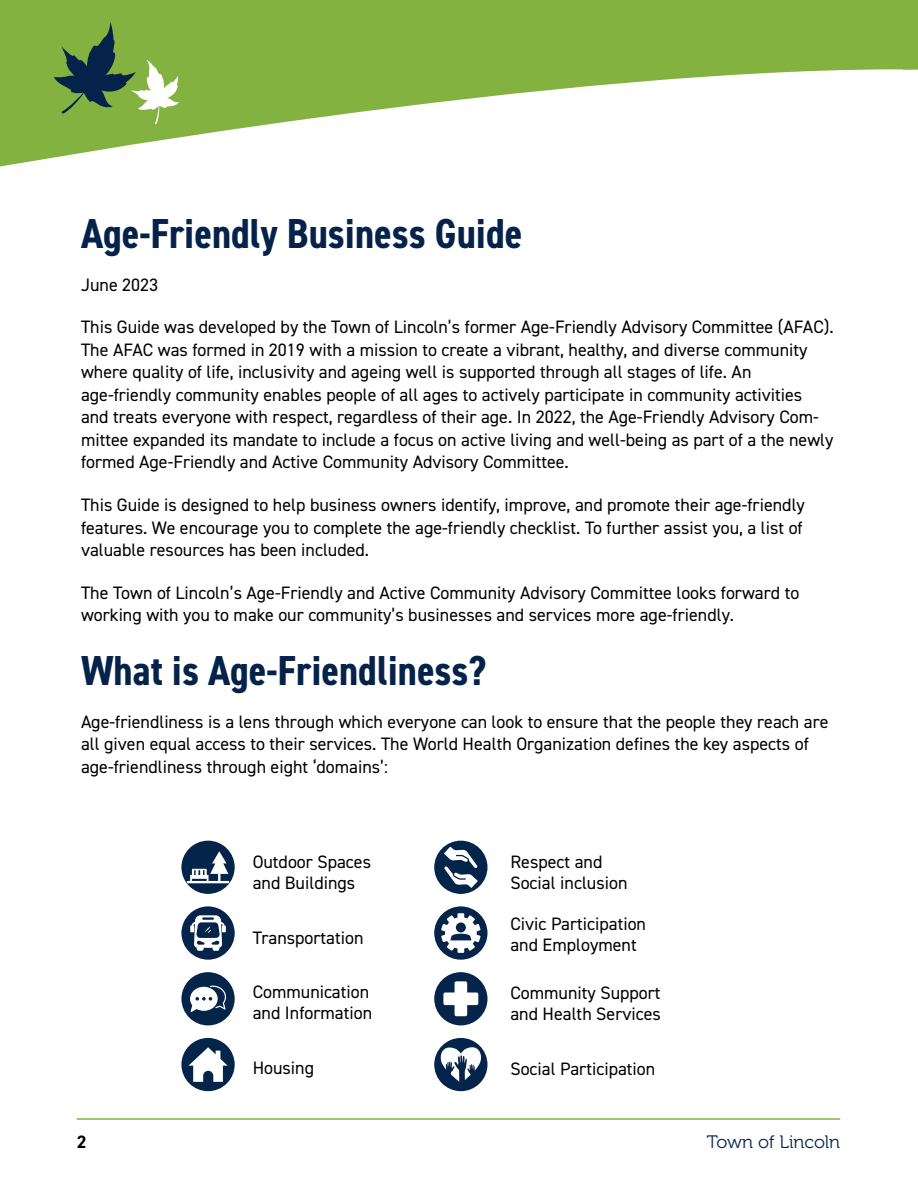
<style>
.page{position:relative;width:918px;height:1188px;background:#fff}
.page>*{position:absolute;margin:0;border:0;box-sizing:border-box;transform-origin:0 0}
.t1{font:700 condensed 42px "DIN2014";color:#05234a}
.t2{font:18px/22.5px "DIN2014";color:#000}
.t3{font:18px "Museo 300";color:#05234a}
.t4{font:700 18px "DIN2014";color:#000}
</style>
<div class="page">
<svg style="left:0;top:0;width:903px;height:167px;fill:#83b241"></svg>
<svg style="left:903px;top:0;width:15px;height:70px"></svg>
<hr style="left:77px;top:1118px;width:763px;height:2px;background:#83b241">
<svg style="left:54px;top:21px;width:125px;height:104px;background:#739b51"></svg>
<div style="left:181px;top:841px;width:54px;height:53px;background:#05244a;border-radius:50%"></div>
<svg style="left:187px;top:851px;width:42px;height:32px"></svg>
<div style="left:181px;top:906px;width:54px;height:54px;background:#05244a;border-radius:50%"></div>
<svg style="left:190px;top:915px;width:36px;height:36px"></svg>
<div style="left:181px;top:1038px;width:54px;height:53px;background:#05244a;border-radius:50%"></div>
<svg style="left:189px;top:1047px;width:39px;height:35px"></svg>
<div style="left:181px;top:972px;width:54px;height:53px;background:#05244a;border-radius:50%"></div>
<svg style="left:190px;top:985px;width:36px;height:27px"></svg>
<div style="left:434px;top:841px;width:54px;height:53px;background:#05244a;border-radius:50%"></div>
<svg style="left:444px;top:847px;width:34px;height:41px"></svg>
<div style="left:434px;top:906px;width:54px;height:54px;background:#05244a;border-radius:50%"></div>
<svg style="left:441px;top:913px;width:40px;height:40px"></svg>
<div style="left:434px;top:972px;width:54px;height:53px;background:#05244a;border-radius:50%"></div>
<svg style="left:443px;top:981px;width:35px;height:35px"></svg>
<div style="left:434px;top:1038px;width:54px;height:53px;background:#05244a;border-radius:50%"></div>
<svg style="left:440px;top:1047px;width:42px;height:35px"></svg>
<h1 class="t1" style="left:81px;top:205px;width:443px">Age-Friendly Business Guide</h1>
<p class="t2" style="left:81px;top:273px;width:79px">June 2023</p>
<p class="t2" style="left:81px;top:316px;width:754px">This Guide was developed by the Town of Lincoln’s former Age-Friendly Advisory Committee (AFAC).<br>The AFAC was formed in 2019 with a mission to create a vibrant, healthy, and diverse community where quality of life, inclusivity and ageing well is supported through all stages of life. An age-friendly community enables people of all ages to actively participate in community activities and treats everyone with respect, regardless of their age. In 2022, the Age-Friendly Advisory Com&shy;mittee expanded its mandate to include a focus on active living and well-being as part of a the newly formed Age-Friendly and Active Community Advisory Committee.</p>
<p class="t2" style="left:81px;top:493px;width:726px">This Guide is designed to help business owners identify, improve, and promote their age-friendly features. We encourage you to complete the age-friendly checklist. To further assist you, a list of valuable resources has been included.</p>
<p class="t2" style="left:81px;top:581px;width:720px">The Town of Lincoln’s Age-Friendly and Active Community Advisory Committee looks forward to working with you to make our community’s businesses and services more age-friendly.</p>
<h1 class="t1" style="left:81px;top:643px;width:407px">What is Age-Friendliness?</h1>
<p class="t2" style="left:81px;top:710px;width:749px">Age-friendliness is a lens through which everyone can look to ensure that the people they reach are all given equal access to their services. The World Health Organization defines the key aspects of age-friendliness through eight ‘domains’:</p>
<p class="t2" style="left:253px;top:851px;width:120px;line-height:21px">Outdoor Spaces and Buildings</p>
<p class="t2" style="left:253px;top:926px;width:112px">Transportation</p>
<p class="t2" style="left:253px;top:981px;width:121px;line-height:21px">Communication and Information</p>
<p class="t2" style="left:253px;top:1056px;width:63px">Housing</p>
<p class="t2" style="left:510px;top:851px;width:119px;line-height:21px">Respect and<br>Social inclusion</p>
<p class="t2" style="left:510px;top:913px;width:137px;line-height:21px">Civic Participation and Employment</p>
<p class="t2" style="left:510px;top:982px;width:152px;line-height:21px">Community Support and Health Services</p>
<p class="t2" style="left:510px;top:1057px;width:146px">Social Participation</p>
<p class="t4" style="left:77px;top:1130px;width:11px">2</p>
<p class="t3" style="left:707px;top:1132px;width:135px">Town of Lincoln</p>
</div>
